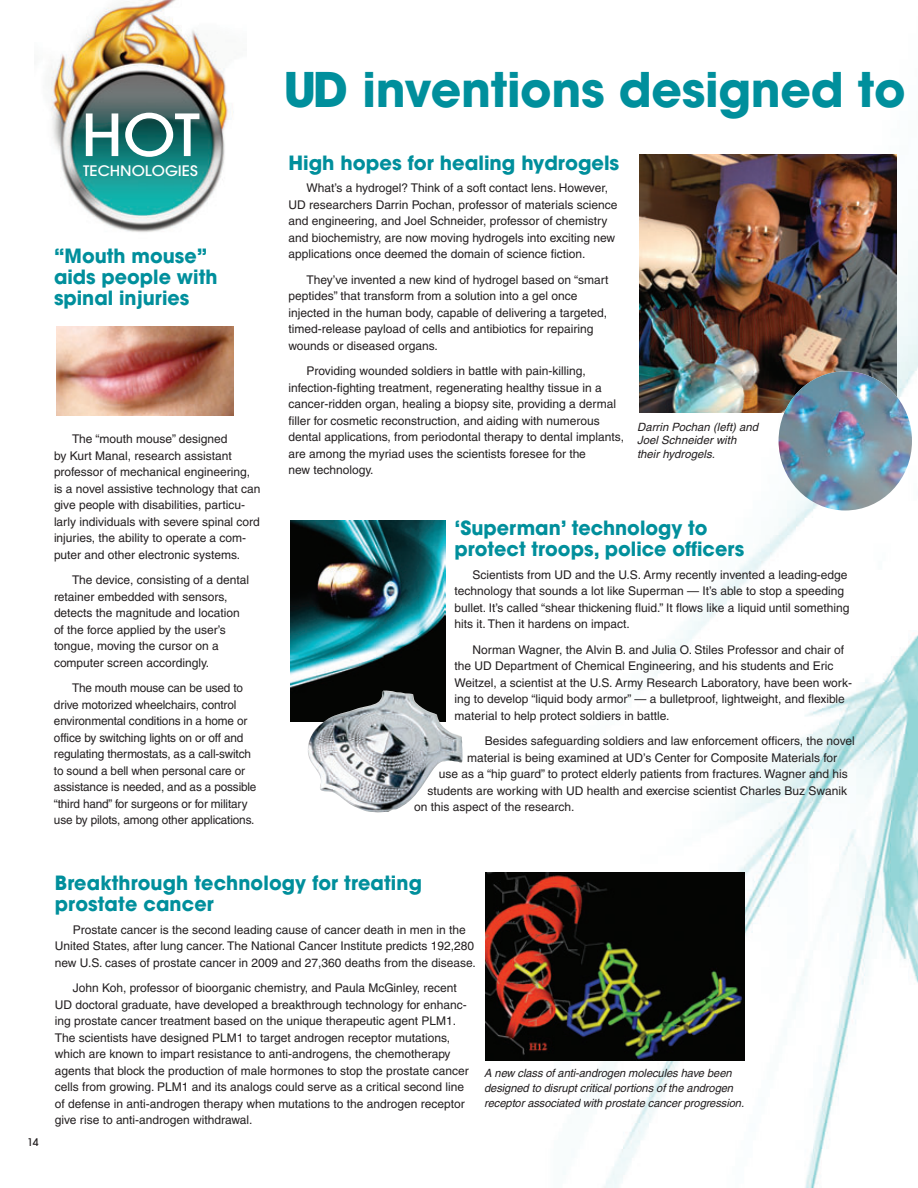
<style>
.page{position:relative;width:918px;height:1188px;background:#fff}
.page>*{position:absolute;margin:0;border:0;box-sizing:border-box;transform-origin:0 0}
.t1{font:500 57.6px "Avant Garde";color:#fff;scale:1.08 1}
.t2{font:700 47.4px "Avant Garde";letter-spacing:-.005em;color:#008f9c}
.t3{font:700 19.5px/21px "Avant Garde";color:#008f9c}
.t4{font:500 14.4px "Avant Garde";color:#fff;scale:1.08 1}
.t5{font:12px/16.5px "Helvetica";color:#231f20}
.t6{font:italic 11.4px/13.5px "Helvetica";letter-spacing:-.01em;color:#231f20}
.t7{font:500 10.5px "Avant Garde";color:#231f20}
</style>
<div class="page">
<img style="left:56px;top:154px;width:862px;height:1034px">
<img style="left:640px;top:155px;width:257px;height:257px">
<img style="left:290px;top:521px;width:156px;height:200px">
<img style="left:308px;top:691px;width:155px;height:121px">
<img style="left:51px;top:0;width:195px;height:243px">
<img style="left:56px;top:327px;width:178px;height:89px">
<img style="left:779px;top:371px;width:133px;height:139px;border-radius:50%">
<img style="left:485px;top:872px;width:259px;height:188px">
<h1 class="t1" style="left:81px;top:113px;width:111px">HOT</h1>
<p class="t4" style="left:83px;top:165px;width:108px">TECHNOLOGIES</p>
<h3 class="t3" style="left:54px;top:248px;width:165px">“Mouth mouse” aids people with spinal injuries</h3>
<p class="t5" style="left:54px;top:432px;width:208px;text-indent:18px">The “mouth mouse” designed<br>by Kurt Manal, research assistant professor of mechanical engineering, is a novel assistive technology that can give people with disabilities, particu&shy;larly individuals with severe spinal cord injuries, the ability to operate a com&shy;puter and other electronic systems.</p>
<p class="t5" style="left:54px;top:573px;width:197px;text-indent:18px">The device, consisting of a dental retainer embedded with sensors, detects the magnitude and location of the force applied by the user’s tongue, moving the cursor on a computer screen accordingly.</p>
<p class="t5" style="left:54px;top:681px;width:204px;text-indent:18px">The mouth mouse can be used to drive motorized wheelchairs, control environmental conditions in a home or office by switching lights on or off and regulating thermostats, as a call-switch to sound a bell when personal care or assistance is needed, and as a possible “third hand” for surgeons or for military use by pilots, among other applications.</p>
<h2 class="t2" style="left:284px;top:72px;width:624px">UD inventions designed to</h2>
<h3 class="t3" style="left:288px;top:154px;width:332px">High hopes for healing hydrogels</h3>
<p class="t5" style="left:288px;top:181px;width:331px;text-indent:18px">What’s a hydrogel? Think of a soft contact lens. However, UD researchers Darrin Pochan, professor of materials science and engineering, and Joel Schneider, professor of chemistry and biochemistry, are now moving hydrogels into exciting new applications once deemed the domain of science fiction.</p>
<p class="t5" style="left:288px;top:272px;width:322px;text-indent:18px">They’ve invented a new kind of hydrogel based on “smart peptides” that transform from a solution into a gel once injected in the human body, capable of delivering a targeted, timed-release payload of cells and antibiotics for repairing wounds or diseased organs.</p>
<p class="t5" style="left:288px;top:364px;width:337px;text-indent:18px">Providing wounded soldiers in battle with pain-killing, infection-fighting treatment, regenerating healthy tissue in a cancer-ridden organ, healing a biopsy site, providing a dermal filler for cosmetic reconstruction, and aiding with numerous dental applications, from periodontal therapy to dental implants, are among the myriad uses the scientists foresee for the<br>new technology.</p>
<p class="t6" style="left:637px;top:421px;width:123px">Darrin Pochan (left) and<br>Joel Schneider with their hydrogels.</p>
<h3 class="t3" style="left:455px;top:520px;width:291px">‘Superman’ technology to protect troops, police officers</h3>
<p class="t5" style="left:455px;top:567px;width:396px;text-indent:18px">Scientists from UD and the U.S. Army recently invented a leading-edge technology that sounds a lot like Superman — It’s able to stop a speeding bullet. It’s called “shear thickening fluid.” It flows like a liquid until something hits it. Then it hardens on impact.</p>
<p class="t5" style="left:455px;top:642px;width:399px;text-indent:18px">Norman Wagner, the Alvin B. and Julia O. Stiles Professor and chair of the UD Department of Chemical Engineering, and his students and Eric Weitzel, a scientist at the U.S. Army Research Laboratory, have been work&shy;ing to develop “liquid body armor” — a bulletproof, lightweight, and flexible material to help protect soldiers in battle.</p>
<p class="t5" style="left:485px;top:734px;width:371px">Besides safeguarding soldiers and law enforcement officers, the novel</p>
<p class="t5" style="left:467px;top:750px;width:372px">material is being examined at UD’s Center for Composite Materials for</p>
<p class="t5" style="left:439px;top:767px;width:410px">use as a “hip guard” to protect elderly patients from fractures. Wagner and his</p>
<p class="t5" style="left:428px;top:783px;width:421px">students are working with UD health and exercise scientist Charles Buz Swanik</p>
<p class="t5" style="left:414px;top:800px;width:162px">on this aspect of the research.</p>
<p class="t7" style="left:27px;top:1139px;width:13px">14</p>
<h3 class="t3" style="left:55px;top:875px;width:369px">Breakthrough technology for treating prostate cancer</h3>
<p class="t5" style="left:55px;top:922px;width:422px;text-indent:18px">Prostate cancer is the second leading cause of cancer death in men in the<br>United States, after lung cancer. The National Cancer Institute predicts 192,280 new U.S. cases of prostate cancer in 2009 and 27,360 deaths from the disease.</p>
<p class="t5" style="left:55px;top:981px;width:415px;text-indent:18px">John Koh, professor of bioorganic chemistry, and Paula McGinley, recent UD doctoral graduate, have developed a breakthrough technology for enhanc&shy;ing prostate cancer treatment based on the unique therapeutic agent PLM1.<br>The scientists have designed PLM1 to target androgen receptor mutations, which are known to impart resistance to anti-androgens, the chemotherapy agents that block the production of male hormones to stop the prostate cancer cells from growing. PLM1 and its analogs could serve as a critical second line of defense in anti-androgen therapy when mutations to the androgen receptor give rise to anti-androgen withdrawal.</p>
<p class="t6" style="left:484px;top:1067px;width:261px;line-height:15px">A new class of anti-androgen molecules have been designed to disrupt critical portions of the androgen receptor associated with prostate cancer progression.</p>
</div>
